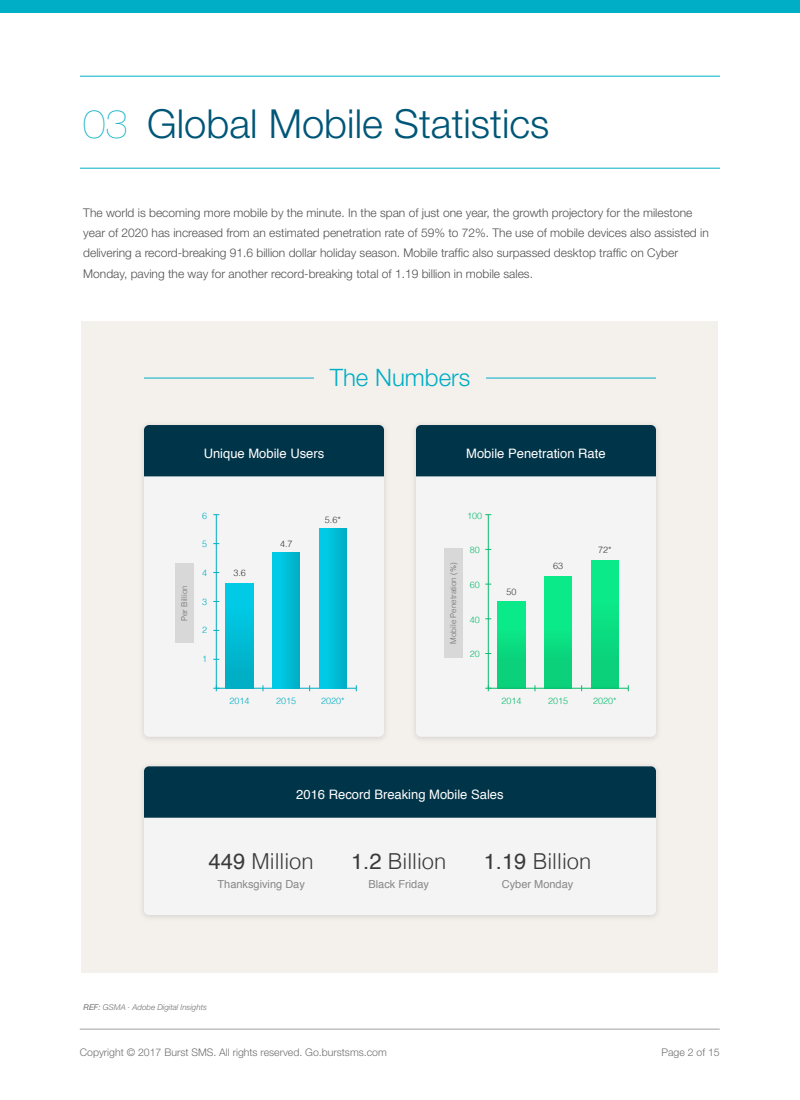
<style>
.page{position:relative;width:800px;height:1100px;background:#fff}
.page>*{position:absolute;margin:0;border:0;box-sizing:border-box;transform-origin:0 0}
.t1{font:300 40px "Helvetica Neue";color:#005677}
.t2{font:300 24px "Helvetica Neue";color:#00aec5}
.t3{font:300 22px "Helvetica";color:#3a3a3a}
.t4{font:13px "Helvetica";color:#fff}
.t5{font:300 12px/20px "Helvetica Neue";color:#515151}
.t6{font:11px "Helvetica";color:#878787}
.t7{font:300 10.5px "Helvetica Neue";color:#707070}
.t8{font:300 9px "Helvetica";color:#09bc6e}
.t9{font:300 9px "Helvetica";color:#00aec5}
.t10{font:300 9px "Helvetica";color:#3a3a3a}
.t11{font:300 8px "Helvetica";color:#6d6d6d}
.t12{font:italic 300 8px "Helvetica Neue";color:#707070}
.s1{font-weight:200;color:#00aec5}
.s2{font-weight:400}
</style>
<div class="page">
<div style="left:82px;top:321px;width:636px;height:651px;background:#f4f1ed"></div>
<hr style="left:80px;top:168px;width:640px;height:1px;background:#00aec5">
<hr style="left:80px;top:76px;width:640px;height:1px;background:#00aec5">
<hr style="left:80px;top:1029px;width:640px;height:1px;background:#b7b7b7">
<div style="left:0;top:0;width:800px;height:13px;background:#00aec5"></div>
<hr style="left:144px;top:378px;width:170px;height:1px;background:#00aec5">
<hr style="left:486px;top:378px;width:170px;height:1px;background:#00aec5">
<div style="left:144px;top:425px;width:240px;height:312px;background:#f4f4f4;border-radius:5px"></div>
<div style="left:144px;top:425px;width:240px;height:51px;background:#003448"></div>
<hr style="left:216px;top:515px;width:1px;height:173px;background:#00aec5">
<hr style="left:216px;top:688px;width:140px;height:1px;background:#00aec5">
<div style="left:226px;top:583px;width:27px;height:105px;background:linear-gradient(to bottom,#00cfeb,#00abc2)"></div>
<svg style="left:273px;top:553px;width:27px;height:135px;background:#00bfd8"></svg>
<div style="left:319px;top:529px;width:28px;height:159px;background:linear-gradient(to right,#00d1ed,#00afc6)"></div>
<svg style="left:213px;top:685px;width:6px;height:6px"></svg>
<div style="left:175px;top:563px;width:19px;height:80px;background:#d8d8d8"></div>
<div style="left:416px;top:425px;width:240px;height:312px;background:#f4f4f4;border-radius:5px"></div>
<div style="left:416px;top:425px;width:240px;height:51px;background:#003448"></div>
<div style="left:498px;top:601px;width:27px;height:87px;background:linear-gradient(to bottom,#0bf08c,#0acb76)"></div>
<div style="left:545px;top:576px;width:27px;height:112px;background:linear-gradient(to bottom,#0bf28e,#0acf79)"></div>
<div style="left:591px;top:560px;width:28px;height:128px;background:linear-gradient(to right,#0bdf82,#0bdf82)"></div>
<div style="left:444px;top:548px;width:19px;height:110px;background:#d8d8d8"></div>
<hr style="left:488px;top:515px;width:1px;height:173px;background:#09bc6e">
<hr style="left:488px;top:688px;width:140px;height:1px;background:#09bc6e">
<svg style="left:485px;top:685px;width:6px;height:6px"></svg>
<div style="left:144px;top:766px;width:512px;height:149px;background:#f4f4f4;border-radius:5px"></div>
<div style="left:144px;top:766px;width:512px;height:52px;background:#003448"></div>
<h1 class="t1" style="left:83px;top:91px;width:468px"><span class="s1">03</span> Global Mobile Statistics</h1>
<p class="t5" style="left:83px;top:203px;width:627px">The world is becoming more mobile by the minute. In the span of just one year, the growth projectory for the milestone year of 2020 has increased from an estimated penetration rate of 59% to 72%. The use of mobile devices also assisted in delivering a record-breaking 91.6 billion dollar holiday season. Mobile traffic also surpassed desktop traffic on Cyber Monday, paving the way for another record-breaking total of 1.19 billion in mobile sales.</p>
<h2 class="t2" style="left:330px;top:358px;width:142px">The Numbers</h2>
<p class="t4" style="left:204px;top:443px;width:122px">Unique Mobile Users</p>
<p class="t11" style="left:178px;top:621px;width:37px;rotate:-90deg">Per Billion</p>
<p class="t9" style="left:202px;top:508px;width:7px">6</p>
<p class="t9" style="left:202px;top:537px;width:7px">5</p>
<p class="t9" style="left:202px;top:566px;width:7px">4</p>
<p class="t9" style="left:202px;top:594px;width:7px">3</p>
<p class="t9" style="left:202px;top:623px;width:7px">2</p>
<p class="t9" style="left:202px;top:651px;width:7px">1</p>
<p class="t10" style="left:233px;top:566px;width:14px">3.6</p>
<p class="t10" style="left:280px;top:537px;width:14px">4.7</p>
<p class="t10" style="left:325px;top:512px;width:18px">5.6*</p>
<p class="t9" style="left:230px;top:694px;width:22px">2014</p>
<p class="t9" style="left:276px;top:694px;width:22px">2015</p>
<p class="t9" style="left:321px;top:694px;width:25px">2020*</p>
<p class="t4" style="left:466px;top:443px;width:141px">Mobile Penetration Rate</p>
<p class="t8" style="left:467px;top:508px;width:17px">100</p>
<p class="t11" style="left:447px;top:644px;width:83px;rotate:-90deg">Mobile Penetration (%)</p>
<p class="t8" style="left:470px;top:543px;width:12px">80</p>
<p class="t8" style="left:470px;top:578px;width:12px">60</p>
<p class="t8" style="left:470px;top:612px;width:12px">40</p>
<p class="t8" style="left:470px;top:647px;width:12px">20</p>
<p class="t10" style="left:507px;top:585px;width:12px">50</p>
<p class="t10" style="left:553px;top:559px;width:12px">63</p>
<p class="t10" style="left:598px;top:543px;width:15px">72*</p>
<p class="t8" style="left:502px;top:694px;width:22px">2014</p>
<p class="t8" style="left:548px;top:694px;width:22px">2015</p>
<p class="t8" style="left:593px;top:694px;width:25px">2020*</p>
<p class="t4" style="left:296px;top:785px;width:209px">2016 Record Breaking Mobile Sales</p>
<h3 class="t3" style="left:209px;top:844px;width:107px"><span class="s2">449</span> Million</h3>
<p class="t6" style="left:218px;top:875px;width:89px">Thanksgiving Day</p>
<h3 class="t3" style="left:351px;top:844px;width:97px"><span class="s2">1.2</span> Billion</h3>
<p class="t6" style="left:369px;top:875px;width:62px">Black Friday</p>
<h3 class="t3" style="left:484px;top:844px;width:109px"><span class="s2">1.19</span> Billion</h3>
<p class="t6" style="left:502px;top:875px;width:73px">Cyber Monday</p>
<p class="t12" style="left:84px;top:1001px;width:125px"><span class="s2">REF:</span> GSMA · Adobe Digital Insights</p>
<p class="t7" style="left:80px;top:1044px;width:309px">Copyright © 2017 Burst SMS. All rights reserved. Go.burstsms.com</p>
<p class="t7" style="left:662px;top:1044px;width:60px">Page 2 of 15</p>
</div>
